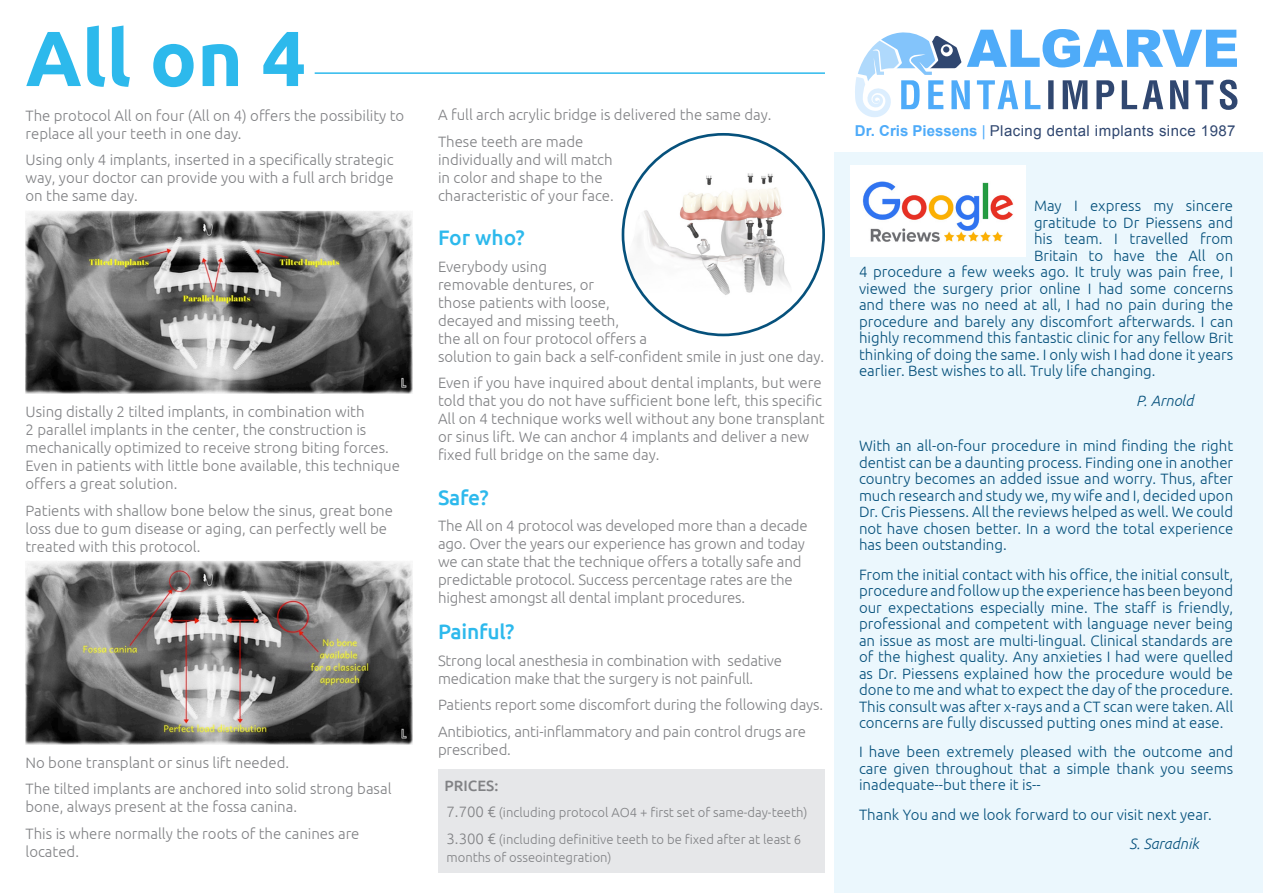
<style>
.page{position:relative;width:1263px;height:893px;background:#fff}
.page>*{position:absolute;margin:0;border:0;box-sizing:border-box;transform-origin:0 0}
.t1{font:700 78px "Ubuntu";color:#2db9ec}
.t2{font:500 21px "Ubuntu";letter-spacing:-.01em;color:#2db9ec}
.t3{font:300 15px/18px "Ubuntu";color:#818285}
.t4{font:300 15px/16.5px "Ubuntu";color:#06517c;text-align:justify}
.t5{font:15px "Arial";letter-spacing:.03em;color:#304770}
.t6{font:italic 300 15px "Ubuntu";color:#06517c}
.t7{font:500 15px "Ubuntu";color:#818285}
.t8{font:300 13.05px/18px "Ubuntu";color:#818285}
.s1{font-size:15px}
.s2{font-weight:700;color:#4eabf9}
.s3{color:#4eabf9}
</style>
<div class="page">
<div style="left:438px;top:770px;width:387px;height:103px;background:#e6e7e9"></div>
<div style="left:834px;top:153px;width:429px;height:740px;background:#ebf7fd"></div>
<img style="left:26px;top:561px;width:386px;height:183px">
<img style="left:26px;top:210px;width:386px;height:184px">
<hr style="left:315px;top:72px;width:510px;height:2px;background:#2db9ec">
<img style="left:623px;top:134px;width:201px;height:201px;border-radius:100px">
<img style="left:850px;top:166px;width:175px;height:91px">
<svg style="left:855px;top:29px;width:382px;height:88px"></svg>
<p class="t1" style="left:26px;top:11px;width:282px">All on 4</p>
<p class="t3" style="left:26px;top:106px;width:380px">The protocol All on four (All on 4) offers the possibility to replace all your teeth in one day.</p>
<p class="t3" style="left:26px;top:150px;width:370px;text-align:justify">Using only 4 implants, inserted in a specifically strategic way, your doctor can provide you with a full arch bridge on the same day.</p>
<p class="t3" style="left:26px;top:402px;width:376px">Using distally 2 tilted implants, in combination with<br>2 parallel implants in the center, the construction is mechanically optimized to receive strong biting forces.<br>Even in patients with little bone available, this technique offers a great solution.</p>
<p class="t3" style="left:26px;top:501px;width:369px">Patients with shallow bone below the sinus, great bone loss due to gum disease or aging, can perfectly well be treated with this protocol.</p>
<p class="t3" style="left:26px;top:753px;width:265px">No bone transplant or sinus lift needed.</p>
<p class="t3" style="left:26px;top:779px;width:367px">The tilted implants are anchored into solid strong basal bone, always present at the fossa canina.</p>
<p class="t3" style="left:26px;top:824px;width:335px">This is where normally the roots of the canines are located.</p>
<p class="t3" style="left:438px;top:105px;width:335px">A full arch acrylic bridge is delivered the same day.</p>
<p class="t3" style="left:438px;top:132px;width:177px">These teeth are made individually and will match in color and shape to the characteristic of your face.</p>
<p class="t2" style="left:438px;top:224px;width:88px">For who?</p>
<p class="t3" style="left:438px;top:257px;width:388px">Everybody using<br>removable dentures, or<br>those patients with loose,<br>decayed and missing teeth,<br>the all on four protocol offers a<br>solution to gain back a self-confident smile in just one day.</p>
<p class="t3" style="left:438px;top:373px;width:388px">Even if you have inquired about dental implants, but were told that you do not have sufficient bone left, this specific All on 4 technique works well without any bone transplant or sinus lift. We can anchor 4 implants and deliver a new fixed full bridge on the same day.</p>
<p class="t2" style="left:438px;top:484px;width:52px">Safe?</p>
<p class="t3" style="left:438px;top:516px;width:371px">The All on 4 protocol was developed more than a decade ago. Over the years our experience has grown and today we can state that the technique offers a totally safe and predictable protocol. Success percentage rates are the highest amongst all dental implant procedures.</p>
<p class="t2" style="left:438px;top:618px;width:78px">Painful?</p>
<p class="t3" style="left:438px;top:651px;width:346px">Strong local anesthesia in combination with sedative medication make that the surgery is not painfull.</p>
<p class="t3" style="left:438px;top:695px;width:387px">Patients report some discomfort during the following days.</p>
<p class="t3" style="left:438px;top:722px;width:369px">Antibiotics, anti-inflammatory and pain control drugs are prescribed.</p>
<p class="t7" style="left:444px;top:776px;width:55px">PRICES:</p>
<p class="t8" style="left:446px;top:803px;width:362px"><span class="s1">7.700 €</span> (including protocol AO4 + first set of same-day-teeth)</p>
<p class="t8" style="left:446px;top:830px;width:356px"><span class="s1">3.300 €</span> (including definitive teeth to be fixed after at least 6 months of osseointegration)</p>
<p class="t5" style="left:855px;top:121px;width:382px"><span class="s2">Dr. Cris Piessens</span> <span class="s3">|</span> Placing dental implants since 1987</p>
<p class="t4" style="left:1034px;top:197px;width:201px">May I express my sincere</p>
<p class="t4" style="left:1034px;top:214px;width:201px">gratitude to Dr Piessens and</p>
<p class="t4" style="left:1034px;top:230px;width:201px">his team. I travelled from</p>
<p class="t4" style="left:1034px;top:247px;width:201px">Britain to have the All on</p>
<p class="t4" style="left:859px;top:263px;width:376px">4 procedure a few weeks ago. It truly was pain free, I</p>
<p class="t4" style="left:859px;top:280px;width:376px">viewed the surgery prior online I had some concerns</p>
<p class="t4" style="left:859px;top:296px;width:376px">and there was no need at all, I had no pain during the</p>
<p class="t4" style="left:859px;top:313px;width:376px">procedure and barely any discomfort afterwards. I can</p>
<p class="t4" style="left:859px;top:329px;width:376px">highly recommend this fantastic clinic for any fellow Brit</p>
<p class="t4" style="left:859px;top:346px;width:376px">thinking of doing the same. I only wish I had done it years</p>
<p class="t4" style="left:859px;top:362px;width:298px">earlier. Best wishes to all. Truly life changing.</p>
<p class="t6" style="left:1136px;top:391px;width:59px">P. Arnold</p>
<p class="t4" style="left:859px;top:437px;width:376px">With an all-on-four procedure in mind finding the right dentist can be a daunting process. Finding one in another country becomes an added issue and worry. Thus, after much research and study we, my wife and I, decided upon Dr. Cris Piessens. All the reviews helped as well. We could not have chosen better. In a word the total experience has been outstanding.</p>
<p class="t4" style="left:859px;top:566px;width:376px">From the initial contact with his office, the initial consult, procedure and follow up the experience has been beyond our expectations especially mine. The staff is friendly, professional and competent with language never being an issue as most are multi-lingual. Clinical standards are of the highest quality. Any anxieties I had were quelled as Dr. Piessens explained how the procedure would be done to me and what to expect the day of the procedure.<br>This consult was after x-rays and a CT scan were taken. All concerns are fully discussed putting ones mind at ease.</p>
<p class="t4" style="left:859px;top:743px;width:376px">I have been extremely pleased with the outcome and care given throughout that a simple thank you seems inadequate--but there it is--</p>
<p class="t4" style="left:859px;top:806px;width:354px">Thank You and we look forward to our visit next year.</p>
<p class="t6" style="left:1129px;top:835px;width:72px">S. Saradnik</p>
</div>
